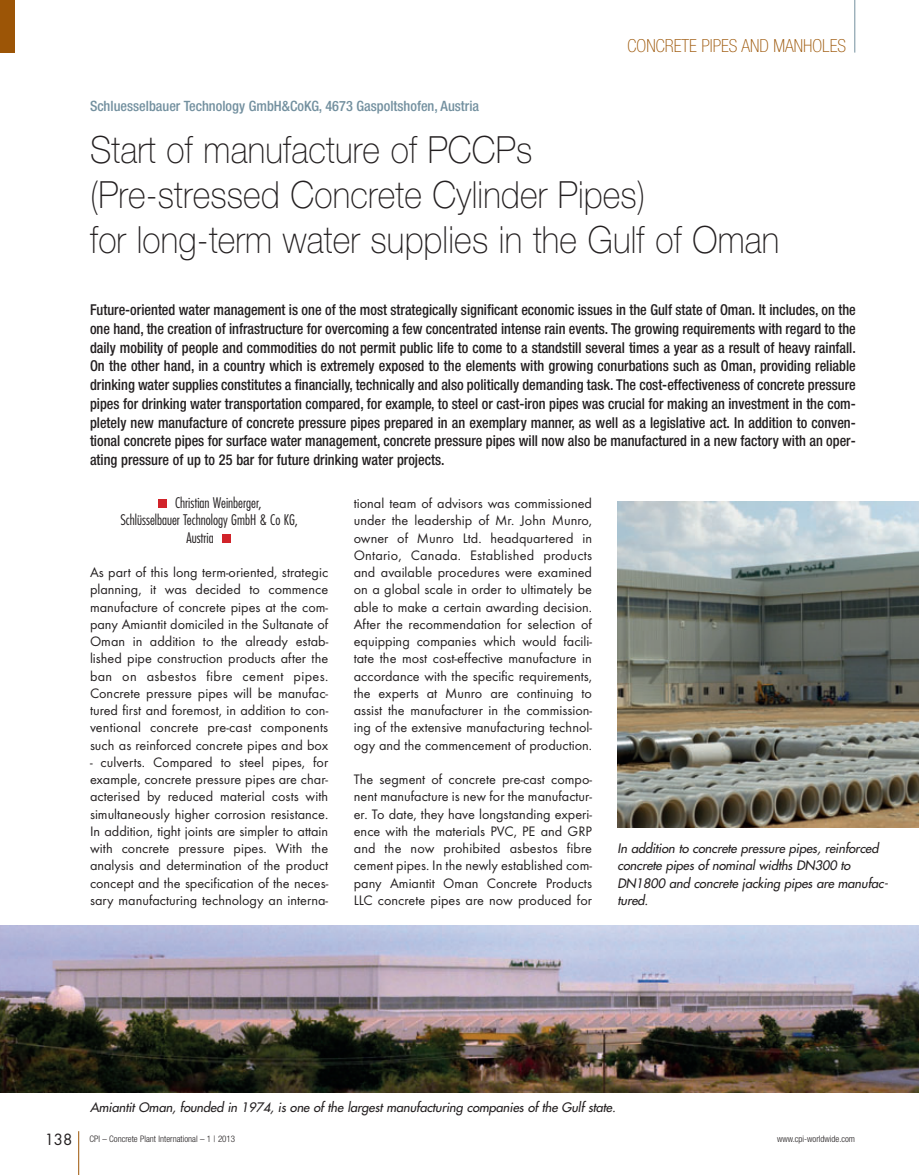
<style>
.page{position:relative;width:919px;height:1175px;background:#fff}
.page>*{position:absolute;margin:0;border:0;box-sizing:border-box;transform-origin:0 0}
.t1{font:100 37.5px/45px "Helvetica Neue";letter-spacing:.005em;color:#231f20;scale:.9 1}
.t2{font:100 condensed 18px "Helvetica Neue";color:#9c5506}
.t3{font:500 condensed 15px/18.8px "Helvetica Neue";color:#231f20;text-align:justify;scale:.95 1}
.t4{font:14.25px/17.2px "Futura T";color:#231f20;text-align:justify}
.t5{font:300 condensed 14.25px "Futura";color:#231f20}
.t6{font:500 condensed 14.25px "Helvetica Neue";color:#73909f}
.t7{font:italic 12.75px/17.2px "Futura";letter-spacing:-.005em;color:#231f20}
.t8{font:300 condensed 9px "Helvetica Neue";color:#231f20}
.s1{font-family:"Futura";font-weight:400;font-stretch:normal;font-size:15px}
</style>
<div class="page">
<hr style="left:78px;top:1131px;width:1px;height:44px;background:#9c5506">
<hr style="left:854px;top:0;width:1px;height:53px;background:#73909f">
<div style="left:0;top:0;width:15px;height:53px;background:#9c5506"></div>
<div style="left:158px;top:499px;width:9px;height:9px;background:#d1232a"></div>
<div style="left:222px;top:534px;width:8px;height:9px;background:#d1232a"></div>
<img style="left:0;top:925px;width:918px;height:168px">
<img style="left:617px;top:502px;width:301px;height:325px">
<p class="t6" style="left:90px;top:101px;width:390px">Schluesselbauer Technology GmbH&amp;CoKG, 4673 Gaspoltshofen, Austria</p>
<p class="t2" style="left:627px;top:39px;width:220px">CONCRETE PIPES AND MANHOLES</p>
<h1 class="t1" style="left:90px;top:130px;width:767px">Start of manufacture of PCCPs<br>(Pre-stressed Concrete Cylinder Pipes)<br>for long-term water supplies in the Gulf of Oman</h1>
<p class="t3" style="left:90px;top:302px;width:807px">Future-oriented water management is one of the most strategically significant economic issues in the Gulf state of Oman. It includes, on the one hand, the creation of infrastructure for overcoming a few concentrated intense rain events. The growing requirements with regard to the daily mobility of people and commodities do not permit public life to come to a standstill several times a year as a result of heavy rainfall.<br>On the other hand, in a country which is extremely exposed to the elements with growing conurbations such as Oman, providing reliable drinking water supplies constitutes a financially, technically and also politically demanding task. The cost-effectiveness of concrete pressure pipes for drinking water transportation compared, for example, to steel or cast-iron pipes was crucial for making an investment in the com&shy;pletely new manufacture of concrete pressure pipes prepared in an exemplary manner, as well as a legislative act. In addition to conven&shy;tional concrete pipes for surface water management, concrete pressure pipes will now also be manufactured in a new factory with an oper&shy;ating pressure of up to 25 bar for future drinking water projects.</p>
<p class="t5" style="left:175px;top:497px;width:88px">Christian Weinberger,</p>
<p class="t5" style="left:120px;top:514px;width:179px">Schlüsselbauer Technology GmbH &amp; Co KG,</p>
<p class="t5" style="left:186px;top:531px;width:29px">Austria</p>
<p class="t4" style="left:90px;top:565px;width:240px">As part of this long term-oriented, strategic planning, it was decided to commence manufacture of concrete pipes at the com&shy;pany Amiantit domiciled in the Sultanate of Oman in addition to the already estab&shy;lished pipe construction products after the ban on asbestos fibre cement pipes.<br>Concrete pressure pipes will be manufac&shy;tured first and foremost, in addition to con&shy;ventional concrete pre-cast components such as reinforced concrete pipes and box</p>
<p class="t4" style="left:90px;top:755px;width:240px">- culverts. Compared to steel pipes, for example, concrete pressure pipes are char&shy;acterised by reduced material costs with simultaneously higher corrosion resistance.<br>In addition, tight joints are simpler to attain with concrete pressure pipes. With the analysis and determination of the product concept and the specification of the neces&shy;sary manufacturing technology an interna-</p>
<p class="t4" style="left:354px;top:496px;width:240px">tional team of advisors was commissioned under the leadership of Mr. John Munro, owner of Munro Ltd. headquartered in Ontario, Canada. Established products and available procedures were examined on a global scale in order to ultimately be able to make a certain awarding decision.<br>After the recommendation for selection of equipping companies which would facili&shy;tate the most cost-effective manufacture in accordance with the specific requirements, the experts at Munro are continuing to assist the manufacturer in the commission&shy;ing of the extensive manufacturing technol&shy;ogy and the commencement of production.</p>
<p class="t4" style="left:354px;top:772px;width:240px">The segment of concrete pre-cast compo&shy;nent manufacture is new for the manufactur&shy;er. To date, they have longstanding experi&shy;ence with the materials PVC, PE and GRP and the now prohibited asbestos fibre cement pipes. In the newly established com&shy;pany Amiantit Oman Concrete Products LLC concrete pipes are now produced for</p>
<p class="t7" style="left:617px;top:841px;width:274px">In addition to concrete pressure pipes, reinforced concrete pipes of nominal widths DN300 to DN1800 and concrete jacking pipes are manufac&shy;tured.</p>
<p class="t7" style="left:90px;top:1099px;width:529px">Amiantit Oman, founded in 1974, is one of the largest manufacturing companies of the Gulf state.</p>
<p class="t8" style="left:45px;top:1135px;width:192px"><span class="s1">138</span> CPI – Concrete Plant International – 1 | 2013</p>
<p class="t8" style="left:777px;top:1135px;width:80px">www.cpi-worldwide.com</p>
</div>
